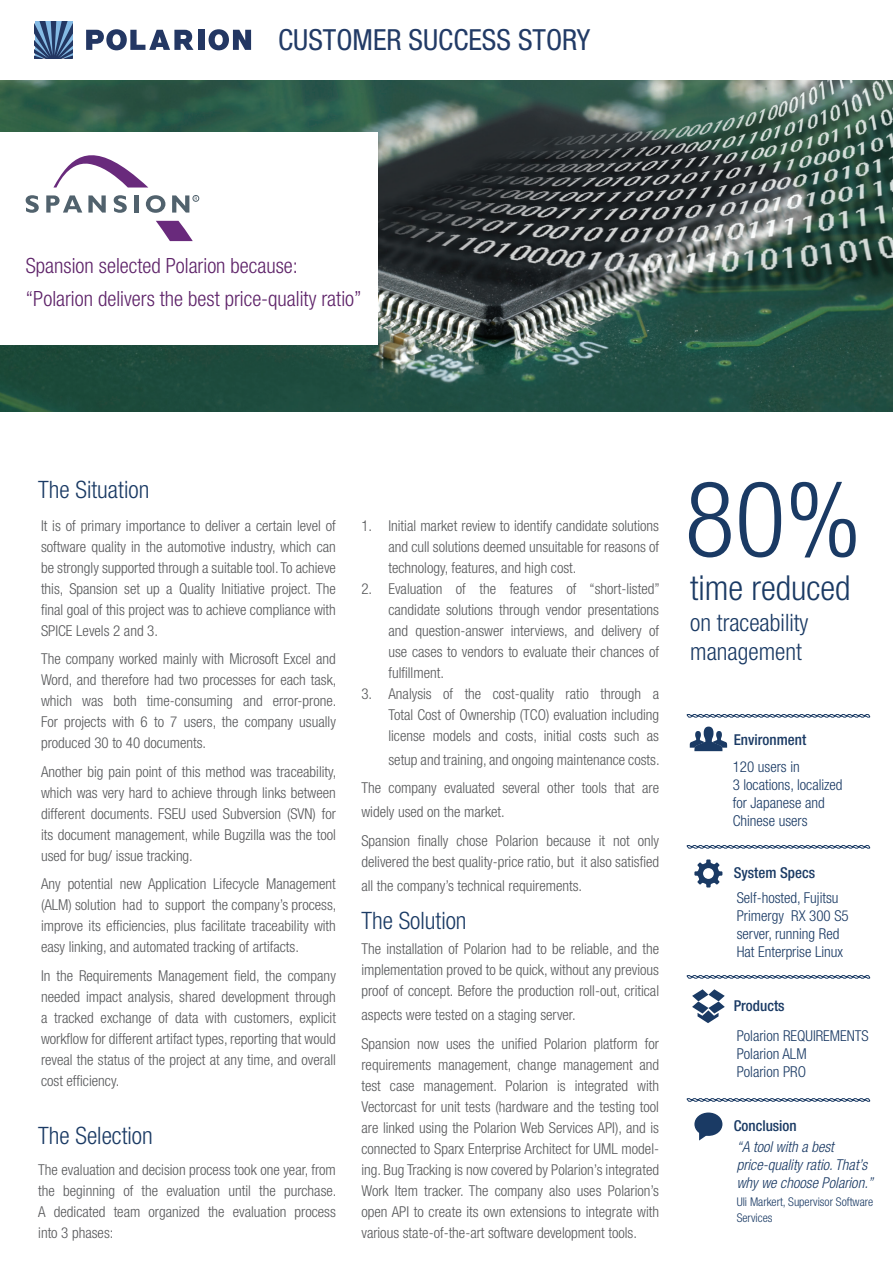
<style>
.page{position:relative;width:893px;height:1263px;background:#fff}
.page>*{position:absolute;margin:0;border:0;box-sizing:border-box;transform-origin:0 0}
.t1{font:300 condensed 105px "Helvetica Neue LT Pro";color:#1a3a64}
.t2{font:300 condensed 34.5px "Helvetica Neue LT Pro";color:#1a3a64}
.t3{font:condensed 29.1px "Helvetica Neue LT Pro";color:#223b66}
.t4{font:300 condensed 24px/28.8px "Helvetica Neue LT Pro";color:#1a3a64}
.t5{font:300 condensed 21px/33px "Helvetica Neue LT Pro";color:#5e2369}
.t6{font:300 condensed 15px/21px "Helvetica Neue LT Pro";color:#57585a;text-align:justify}
.t7{font:300 condensed 15px/18px "Helvetica Neue LT Pro";color:#1a3a64}
.t8{font:italic 300 condensed 15px/18px "Helvetica Neue LT Pro";color:#1a3a64}
.t9{font:500 condensed 15px "Helvetica Neue LT Pro";color:#1a3a64}
.t10{font:300 condensed 12px/16.5px "Helvetica Neue LT Pro";color:#1a3a64}
</style>
<div class="page">
<img style="left:0;top:80px;width:893px;height:331px">
<div style="left:0;top:132px;width:377px;height:213px;background:#fff"></div>
<svg style="left:686px;top:714px;width:184px;height:4px"></svg>
<svg style="left:686px;top:845px;width:184px;height:4px"></svg>
<svg style="left:686px;top:975px;width:184px;height:4px"></svg>
<svg style="left:686px;top:1098px;width:184px;height:4px"></svg>
<svg style="left:690px;top:727px;width:37px;height:24px"></svg>
<svg style="left:694px;top:859px;width:28px;height:28px"></svg>
<svg style="left:692px;top:989px;width:33px;height:34px"></svg>
<svg style="left:699px;top:1134px;width:15px;height:6px"></svg>
<div style="left:694px;top:1112px;width:28px;height:24px;background:#1a3a64;border-radius:50%"></div>
<svg style="left:26px;top:195px;width:13px;height:18px"></svg>
<svg style="left:46px;top:195px;width:36px;height:18px"></svg>
<svg style="left:88px;top:195px;width:18px;height:18px"></svg>
<svg style="left:114px;top:195px;width:13px;height:18px"></svg>
<hr style="left:135px;top:195px;width:4px;height:18px;background:#51626d">
<svg style="left:146px;top:195px;width:19px;height:18px"></svg>
<svg style="left:172px;top:195px;width:17px;height:18px"></svg>
<svg style="left:53px;top:155px;width:95px;height:32px"></svg>
<svg style="left:156px;top:221px;width:37px;height:20px"></svg>
<div style="left:193px;top:195px;width:6px;height:7px;border:1px solid #51626d;border-radius:50%"></div>
<div style="left:198px;top:30px;width:6px;height:20px;background:#233763"></div>
<svg style="left:209px;top:29px;width:42px;height:21px"></svg>
<svg style="left:86px;top:29px;width:108px;height:21px"></svg>
<svg style="left:35px;top:21px;width:37px;height:37px"></svg>
<h3 class="t3" style="left:278px;top:23px;width:314px">CUSTOMER SUCCESS STORY</h3>
<h3 class="t5" style="left:26px;top:249px;width:337px">Spansion selected Polarion because: “Polarion delivers the best price-quality ratio”</h3>
<h3 class="t4" style="left:38px;top:475px;width:113px">The Situation</h3>
<p class="t6" style="left:41px;top:515px;width:296px">It is of primary importance to deliver a certain level of software quality in the automotive industry, which can be strongly supported through a suitable tool. To achieve this, Spansion set up a Quality Initiative project. The</p>
<p class="t6" style="left:41px;top:599px;width:296px">final goal of this project was to achieve compliance with<br>SPICE Levels 2 and 3.</p>
<p class="t6" style="left:41px;top:648px;width:297px">The company worked mainly with Microsoft Excel and Word, and therefore had two processes for each task, which was both time-consuming and error-prone.<br>For projects with 6 to 7 users, the company usually produced 30 to 40 documents.</p>
<p class="t6" style="left:41px;top:761px;width:297px">Another big pain point of this method was traceability, which was very hard to achieve through links between different documents. FSEU used Subversion (SVN) for its document management, while Bugzilla was the tool used for bug/ issue tracking.</p>
<p class="t6" style="left:41px;top:873px;width:297px">Any potential new Application Lifecycle Management (ALM) solution had to support the company’s process, improve its efficiencies, plus facilitate traceability with easy linking, and automated tracking of artifacts.</p>
<p class="t6" style="left:41px;top:965px;width:296px">In the Requirements Management field, the company needed impact analysis, shared development through a tracked exchange of data with customers, explicit workflow for different artifact types, reporting that would reveal the status of the project at any time, and overall cost efficiency.</p>
<h3 class="t4" style="left:38px;top:1121px;width:116px">The Selection</h3>
<p class="t6" style="left:38px;top:1159px;width:300px">The evaluation and decision process took one year, from the beginning of the evaluation until the purchase.<br>A dedicated team organized the evaluation process into 3 phases:</p>
<p class="t6" style="left:388px;top:515px;width:272px;text-indent:-27px">1. Initial market review to identify candidate solutions and cull solutions deemed unsuitable for reasons of technology, features, and high cost.</p>
<p class="t6" style="left:388px;top:578px;width:273px;text-indent:-27px">2. Evaluation of the features of “short-listed” candidate solutions through vendor presentations and question-answer interviews, and delivery of use cases to vendors to evaluate their chances of fulfillment.</p>
<p class="t6" style="left:388px;top:683px;width:272px;text-indent:-27px">3. Analysis of the cost-quality ratio through a Total Cost of Ownership (TCO) evaluation including license models and costs, initial costs such as</p>
<p class="t6" style="left:361px;top:745px;width:300px;line-height:28.5px;text-align:right">setup and training, and ongoing maintenance costs.<br>The company evaluated several other tools that are</p>
<p class="t6" style="left:361px;top:797px;width:299px;line-height:28.5px">widely used on the market.<br>Spansion finally chose Polarion because it not only</p>
<p class="t6" style="left:361px;top:849px;width:299px;line-height:24px">delivered the best quality-price ratio, but it also satisfied all the company’s technical requirements.</p>
<h3 class="t4" style="left:361px;top:906px;width:107px">The Solution</h3>
<p class="t6" style="left:361px;top:938px;width:299px">The installation of Polarion had to be reliable, and the implementation proved to be quick, without any previous proof of concept. Before the production roll-out, critical</p>
<p class="t6" style="left:361px;top:1001px;width:299px;line-height:28.5px">aspects were tested on a staging server.<br>Spansion now uses the unified Polarion platform for</p>
<p class="t6" style="left:361px;top:1054px;width:299px">requirements management, change management and test case management. Polarion is integrated with Vectorcast for unit tests (hardware and the testing tool are linked using the Polarion Web Services API), and is connected to Sparx Enterprise Architect for UML model&shy;ing. Bug Tracking is now covered by Polarion’s integrated Work Item tracker. The company also uses Polarion’s open API to create its own extensions to integrate with various state-of-the-art software development tools.</p>
<h1 class="t1" style="left:685px;top:459px;width:178px">80%</h1>
<h2 class="t2" style="left:690px;top:568px;width:162px">time reduced</h2>
<h3 class="t4" style="left:690px;top:608px;width:120px">on traceability management</h3>
<p class="t9" style="left:734px;top:730px;width:74px">Environment</p>
<p class="t7" style="left:733px;top:757px;width:111px">120 users in<br>3 locations, localized for Japanese and<br>Chinese users</p>
<p class="t9" style="left:734px;top:864px;width:83px">System Specs</p>
<p class="t7" style="left:737px;top:889px;width:114px">Self-hosted, Fujitsu<br>Primergy RX 300 S5 server, running Red<br>Hat Enterprise Linux</p>
<p class="t9" style="left:734px;top:996px;width:52px">Products</p>
<p class="t7" style="left:737px;top:1026px;width:134px">Polarion REQUIREMENTS<br>Polarion ALM<br>Polarion PRO</p>
<p class="t9" style="left:734px;top:1116px;width:65px">Conclusion</p>
<p class="t8" style="left:737px;top:1138px;width:138px">“A tool with a best price-quality ratio. That’s why we choose Polarion.”</p>
<p class="t10" style="left:737px;top:1193px;width:138px">Uli Markert, Supervisor Software<br>Services</p>
</div>
